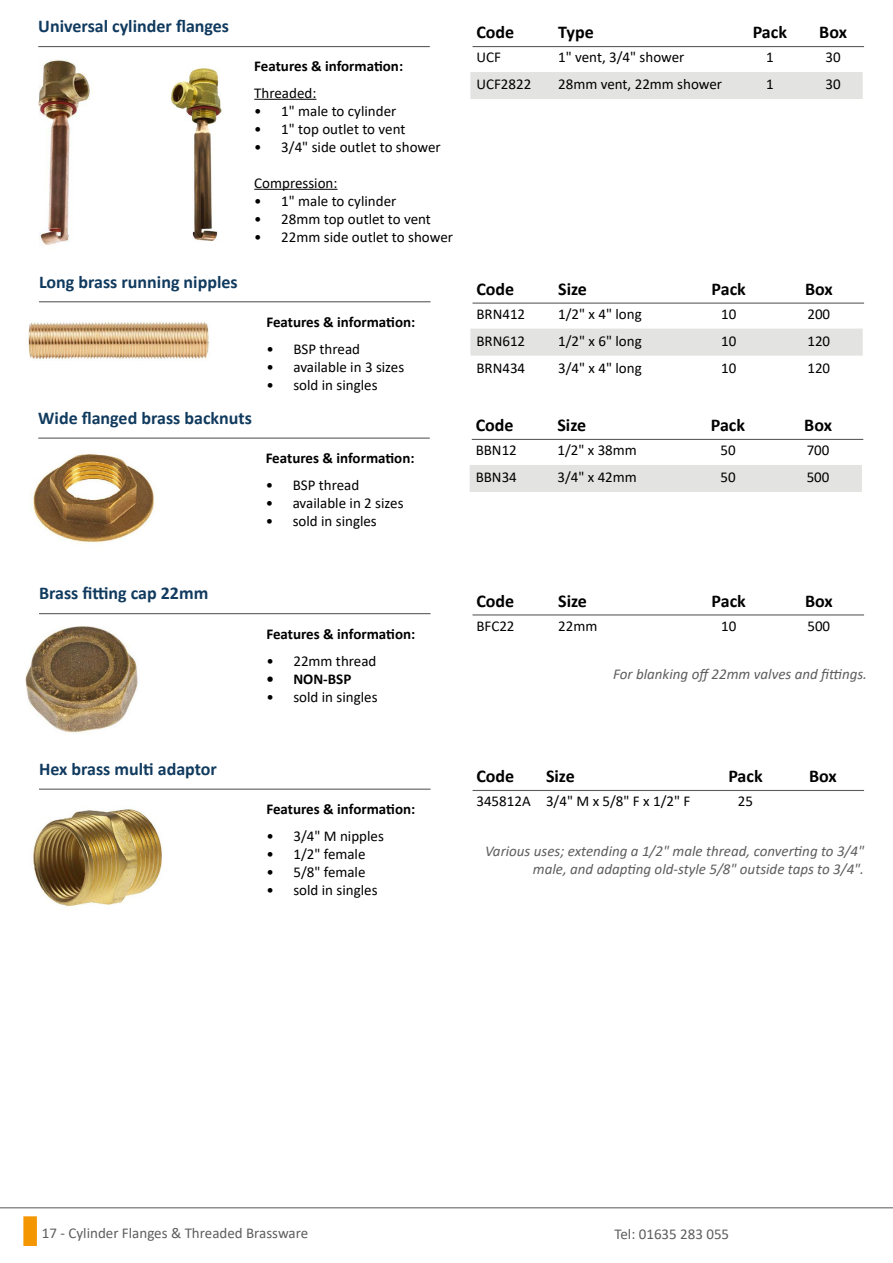
<style>
.page{position:relative;width:893px;height:1263px;background:#fff}
.page>*{position:absolute;margin:0;border:0;box-sizing:border-box;transform-origin:0 0}
.t1{font:700 18px "Calibri";color:#103a5e}
.t2{font:700 18px "Calibri";color:#000}
.t3{font:15px "Calibri";color:#000}
.t4{font:italic 15px/18px "Calibri";color:#5f5e5e;text-align:right}
.t5{font:700 15px "Calibri";color:#000}
.t6{font:15px "Calibri";color:#5f5e5e}
</style>
<div class="page">
<img style="left:38px;top:59px;width:52px;height:187px">
<img style="left:171px;top:67px;width:51px;height:174px">
<img style="left:28px;top:321px;width:181px;height:39px">
<img style="left:31px;top:453px;width:125px;height:91px">
<img style="left:26px;top:626px;width:112px;height:107px">
<img style="left:33px;top:809px;width:129px;height:98px">
<div style="left:470px;top:72px;width:393px;height:27px;background:#e3e3e2"></div>
<div style="left:470px;top:329px;width:393px;height:27px;background:#e3e3e2"></div>
<div style="left:470px;top:465px;width:392px;height:27px;background:#e3e3e2"></div>
<hr style="left:254px;top:99px;width:62px;height:1px;background:#000">
<hr style="left:254px;top:189px;width:84px;height:1px;background:#000">
<svg style="left:0;top:1207px;width:893px;height:2px;background:#ababab"></svg>
<hr style="left:38px;top:46px;width:392px;height:1px;background:#5f5e5e">
<hr style="left:472px;top:46px;width:392px;height:1px;background:#5f5e5e">
<hr style="left:39px;top:301px;width:392px;height:1px;background:#5f5e5e">
<hr style="left:472px;top:303px;width:392px;height:1px;background:#5f5e5e">
<hr style="left:38px;top:438px;width:392px;height:1px;background:#5f5e5e">
<hr style="left:472px;top:439px;width:391px;height:1px;background:#5f5e5e">
<hr style="left:39px;top:613px;width:392px;height:1px;background:#5f5e5e">
<hr style="left:472px;top:614px;width:392px;height:1px;background:#5f5e5e">
<hr style="left:39px;top:789px;width:392px;height:1px;background:#5f5e5e">
<hr style="left:472px;top:790px;width:392px;height:1px;background:#5f5e5e">
<div style="left:23px;top:1216px;width:14px;height:30px;background:#f49600;border:2px solid #f49600"></div>
<p class="t1" style="left:38px;top:14px;width:192px">Universal cylinder flanges</p>
<p class="t1" style="left:39px;top:269px;width:200px">Long brass running nipples</p>
<p class="t5" style="left:254px;top:55px;width:150px">Features &amp; information:</p>
<p class="t3" style="left:254px;top:82px;width:64px">Threaded:</p>
<p class="t3" style="left:254px;top:100px;width:144px">• 1" male to cylinder</p>
<p class="t3" style="left:254px;top:118px;width:153px">• 1" top outlet to vent</p>
<p class="t3" style="left:254px;top:136px;width:188px">• 3/4" side outlet to shower</p>
<p class="t3" style="left:254px;top:172px;width:85px">Compression:</p>
<p class="t3" style="left:254px;top:190px;width:144px">• 1" male to cylinder</p>
<p class="t3" style="left:254px;top:208px;width:178px">• 28mm top outlet to vent</p>
<p class="t3" style="left:254px;top:226px;width:200px">• 22mm side outlet to shower</p>
<p class="t5" style="left:266px;top:311px;width:150px">Features &amp; information:</p>
<p class="t3" style="left:266px;top:339px;width:95px">• BSP thread</p>
<p class="t3" style="left:266px;top:357px;width:139px">• available in 3 sizes</p>
<p class="t3" style="left:266px;top:375px;width:113px">• sold in singles</p>
<p class="t1" style="left:38px;top:405px;width:215px">Wide flanged brass backnuts</p>
<p class="t5" style="left:266px;top:448px;width:150px">Features &amp; information:</p>
<p class="t3" style="left:266px;top:475px;width:95px">• BSP thread</p>
<p class="t3" style="left:266px;top:493px;width:139px">• available in 2 sizes</p>
<p class="t3" style="left:266px;top:511px;width:113px">• sold in singles</p>
<p class="t1" style="left:39px;top:581px;width:171px">Brass fitting cap 22mm</p>
<p class="t5" style="left:266px;top:623px;width:150px">Features &amp; information:</p>
<p class="t3" style="left:266px;top:650px;width:112px">• 22mm thread</p>
<p class="t5" style="left:266px;top:668px;width:86px">• NON-BSP</p>
<p class="t3" style="left:266px;top:686px;width:113px">• sold in singles</p>
<p class="t1" style="left:39px;top:756px;width:179px">Hex brass multi adaptor</p>
<p class="t5" style="left:266px;top:799px;width:150px">Features &amp; information:</p>
<p class="t3" style="left:266px;top:826px;width:119px">• 3/4" M nipples</p>
<p class="t3" style="left:266px;top:844px;width:101px">• 1/2" female</p>
<p class="t3" style="left:266px;top:862px;width:101px">• 5/8" female</p>
<p class="t3" style="left:266px;top:880px;width:113px">• sold in singles</p>
<p class="t2" style="left:476px;top:20px;width:39px">Code</p>
<p class="t2" style="left:558px;top:20px;width:37px">Type</p>
<p class="t2" style="left:753px;top:20px;width:36px">Pack</p>
<p class="t2" style="left:819px;top:20px;width:29px">Box</p>
<p class="t3" style="left:476px;top:47px;width:26px">UCF</p>
<p class="t3" style="left:558px;top:47px;width:128px">1" vent, 3/4" shower</p>
<p class="t3" style="left:766px;top:47px;width:9px">1</p>
<p class="t3" style="left:825px;top:47px;width:17px">30</p>
<p class="t3" style="left:476px;top:74px;width:56px">UCF2822</p>
<p class="t3" style="left:558px;top:74px;width:166px">28mm vent, 22mm shower</p>
<p class="t3" style="left:766px;top:74px;width:9px">1</p>
<p class="t3" style="left:825px;top:74px;width:17px">30</p>
<p class="t2" style="left:476px;top:276px;width:39px">Code</p>
<p class="t2" style="left:558px;top:276px;width:30px">Size</p>
<p class="t2" style="left:712px;top:276px;width:36px">Pack</p>
<p class="t2" style="left:805px;top:276px;width:29px">Box</p>
<p class="t3" style="left:476px;top:303px;width:50px">BRN412</p>
<p class="t3" style="left:558px;top:303px;width:85px">1/2" x 4" long</p>
<p class="t3" style="left:721px;top:303px;width:17px">10</p>
<p class="t3" style="left:807px;top:303px;width:24px">200</p>
<p class="t3" style="left:476px;top:330px;width:50px">BRN612</p>
<p class="t3" style="left:558px;top:330px;width:85px">1/2" x 6" long</p>
<p class="t3" style="left:721px;top:330px;width:17px">10</p>
<p class="t3" style="left:807px;top:330px;width:24px">120</p>
<p class="t3" style="left:476px;top:357px;width:50px">BRN434</p>
<p class="t3" style="left:558px;top:357px;width:85px">3/4" x 4" long</p>
<p class="t3" style="left:721px;top:357px;width:17px">10</p>
<p class="t3" style="left:807px;top:357px;width:24px">120</p>
<p class="t2" style="left:476px;top:412px;width:39px">Code</p>
<p class="t2" style="left:557px;top:412px;width:30px">Size</p>
<p class="t2" style="left:711px;top:412px;width:36px">Pack</p>
<p class="t2" style="left:804px;top:412px;width:29px">Box</p>
<p class="t3" style="left:476px;top:440px;width:43px">BBN12</p>
<p class="t3" style="left:557px;top:440px;width:81px">1/2" x 38mm</p>
<p class="t3" style="left:720px;top:440px;width:17px">50</p>
<p class="t3" style="left:807px;top:440px;width:24px">700</p>
<p class="t3" style="left:476px;top:467px;width:43px">BBN34</p>
<p class="t3" style="left:557px;top:467px;width:81px">3/4" x 42mm</p>
<p class="t3" style="left:720px;top:467px;width:17px">50</p>
<p class="t3" style="left:807px;top:467px;width:24px">500</p>
<p class="t2" style="left:476px;top:588px;width:39px">Code</p>
<p class="t2" style="left:558px;top:588px;width:30px">Size</p>
<p class="t2" style="left:712px;top:588px;width:36px">Pack</p>
<p class="t2" style="left:805px;top:588px;width:29px">Box</p>
<p class="t3" style="left:476px;top:615px;width:40px">BFC22</p>
<p class="t3" style="left:558px;top:615px;width:41px">22mm</p>
<p class="t3" style="left:721px;top:615px;width:17px">10</p>
<p class="t3" style="left:807px;top:615px;width:24px">500</p>
<p class="t4" style="left:613px;top:665px;width:255px">For blanking off 22mm valves and fittings.</p>
<p class="t2" style="left:476px;top:763px;width:39px">Code</p>
<p class="t2" style="left:546px;top:763px;width:30px">Size</p>
<p class="t2" style="left:728px;top:763px;width:36px">Pack</p>
<p class="t2" style="left:809px;top:763px;width:29px">Box</p>
<p class="t3" style="left:476px;top:791px;width:215px">345812A 3/4" M x 5/8" F x 1/2" F</p>
<p class="t3" style="left:738px;top:791px;width:17px">25</p>
<p class="t4" style="left:485px;top:842px;width:380px">Various uses; extending a 1/2" male thread, converting to 3/4" male, and adapting old-style 5/8" outside taps to 3/4".</p>
<p class="t6" style="left:42px;top:1223px;width:268px">17 - Cylinder Flanges &amp; Threaded Brassware</p>
<p class="t6" style="left:614px;top:1224px;width:116px">Tel: 01635 283 055</p>
</div>
